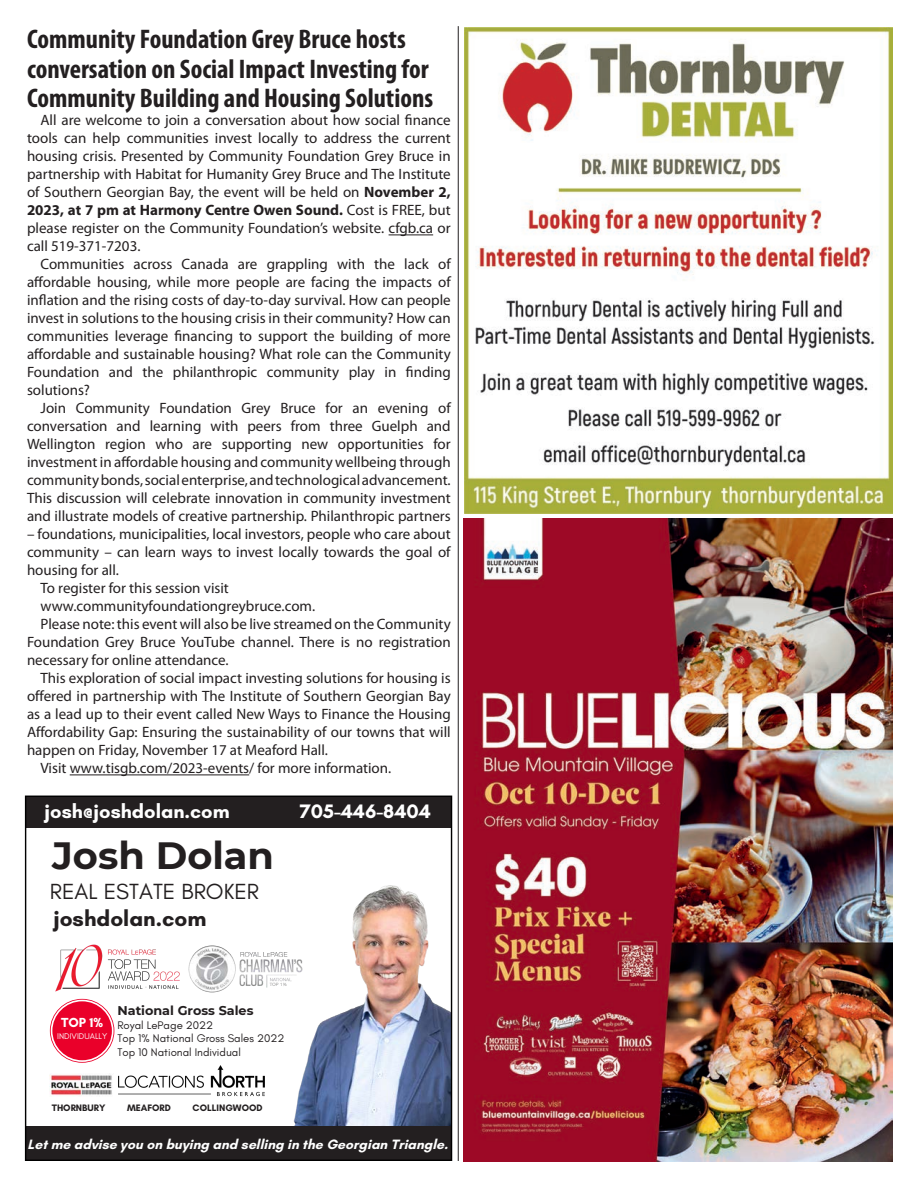
<style>
.page{position:relative;width:918px;height:1188px;background:#fff}
.page>*{position:absolute;margin:0;border:0;box-sizing:border-box;transform-origin:0 0}
.t1{font:700 37.95px "Montserrat";color:#231f20}
.t2{font:700 condensed 27px/29.7px "Myriad Pro";color:#231f20}
.t3{font:22.35px/26.7px "Glacial Indifference";color:#231f20}
.t4{font:700 19.8px "Glacial Indifference";color:#fff}
.t5{font:15px/18px "Myriad Pro";color:#231f20;text-align:justify}
.t6{font:700 13.8px "Glacial Indifference";color:#fff}
.t7{font:700 13.35px "Glacial Indifference";color:#fff}
.t8{font:700 12.75px "Montserrat";color:#231f20}
.t9{font:11.25px/13.4px "Glacial Indifference";color:#231f20}
.t10{font:700 9.45px "Glacial Indifference";color:#231f20}
.t11{font:8.4px "Glacial Indifference";color:#fff}
.s1{font-weight:700}
</style>
<div class="page">
<div style="left:26px;top:796px;width:426px;height:32px;background:#231f20"></div>
<img style="left:283px;top:885px;width:167px;height:242px">
<div style="left:26px;top:1127px;width:426px;height:33px;background:#231f20"></div>
<img style="left:50px;top:1065px;width:214px;height:32px">
<svg style="left:50px;top:999px;width:64px;height:64px"></svg>
<div style="left:52px;top:1001px;width:60px;height:59px;background:#ea002a;border-radius:50%"></div>
<img style="left:55px;top:941px;width:251px;height:55px">
<div style="left:25px;top:796px;width:427px;height:365px;border:1px solid #000"></div>
<img style="left:464px;top:519px;width:428px;height:643px">
<hr style="left:458px;top:26px;width:1px;height:1135px;background:#231f20">
<img style="left:464px;top:27px;width:429px;height:486px">
<hr style="left:389px;top:235px;width:44px;height:1px;background:#231f20">
<hr style="left:70px;top:775px;width:179px;height:1px;background:#231f20">
<p class="t2" style="left:27px;top:24px;width:408px">Community Foundation Grey Bruce hosts conversation on Social Impact Investing for<br>Community Building and Housing Solutions</p>
<p class="t5" style="left:27px;top:111px;width:425px;text-indent:14px">All are welcome to join a conversation about how social finance tools can help communities invest locally to address the current housing crisis. Presented by Community Foundation Grey Bruce in partnership with Habitat for Humanity Grey Bruce and The Institute of Southern Georgian Bay, the event will be held on <span class="s1">November 2, 2023, at 7 pm at Harmony Centre Owen Sound.</span> Cost is FREE, but please register on the Community Foundation’s website. cfgb.ca or call 519-371-7203.</p>
<p class="t5" style="left:27px;top:255px;width:425px;text-indent:14px">Communities across Canada are grappling with the lack of affordable housing, while more people are facing the impacts of inflation and the rising costs of day-to-day survival. How can people invest in solutions to the housing crisis in their community? How can communities leverage financing to support the building of more affordable and sustainable housing? What role can the Community Foundation and the philanthropic community play in finding solutions?</p>
<p class="t5" style="left:27px;top:399px;width:425px;text-indent:14px">Join Community Foundation Grey Bruce for an evening of conversation and learning with peers from three Guelph and Wellington region who are supporting new opportunities for investment in affordable housing and community wellbeing through community bonds, social enterprise, and technological advancement.<br>This discussion will celebrate innovation in community investment and illustrate models of creative partnership. Philanthropic partners</p>
<p class="t5" style="left:27px;top:525px;width:425px">– foundations, municipalities, local investors, people who care about community – can learn ways to invest locally towards the goal of housing for all.</p>
<p class="t5" style="left:41px;top:579px;width:190px">To register for this session visit</p>
<p class="t5" style="left:41px;top:597px;width:276px">www.communityfoundationgreybruce.com.</p>
<p class="t5" style="left:27px;top:615px;width:425px;text-indent:14px">Please note: this event will also be live streamed on the Community Foundation Grey Bruce YouTube channel. There is no registration necessary for online attendance.</p>
<p class="t5" style="left:27px;top:669px;width:425px;text-indent:14px">This exploration of social impact investing solutions for housing is offered in partnership with The Institute of Southern Georgian Bay as a lead up to their event called New Ways to Finance the Housing Affordability Gap: Ensuring the sustainability of our towns that will happen on Friday, November 17 at Meaford Hall.</p>
<p class="t5" style="left:41px;top:759px;width:352px">Visit www.tisgb.com/2023-events/ for more information.</p>
<p class="t4" style="left:45px;top:799px;width:187px">josh@joshdolan.com</p>
<p class="t4" style="left:300px;top:799px;width:133px">705-446-8404</p>
<p class="t1" style="left:52px;top:828px;width:223px">Josh Dolan</p>
<p class="t3" style="left:50px;top:879px;width:211px">REAL ESTATE BROKER <span class="s1">joshdolan.com</span></p>
<p class="t7" style="left:61px;top:1015px;width:44px">TOP 1%</p>
<p class="t11" style="left:57px;top:1031px;width:51px">INDIVIDUALLY</p>
<p class="t8" style="left:117px;top:1001px;width:138px">National Gross Sales</p>
<p class="t9" style="left:117px;top:1019px;width:169px">Royal LePage 2022<br>Top 1% National Gross Sales 2022<br>Top 10 National Individual</p>
<p class="t10" style="left:52px;top:1102px;width:55px">THORNBURY</p>
<p class="t10" style="left:127px;top:1102px;width:45px">MEAFORD</p>
<p class="t10" style="left:193px;top:1102px;width:71px">COLLINGWOOD</p>
<p class="t6" style="left:28px;top:1136px;width:422px">Let me advise you on buying and selling in the Georgian Triangle.</p>
</div>
